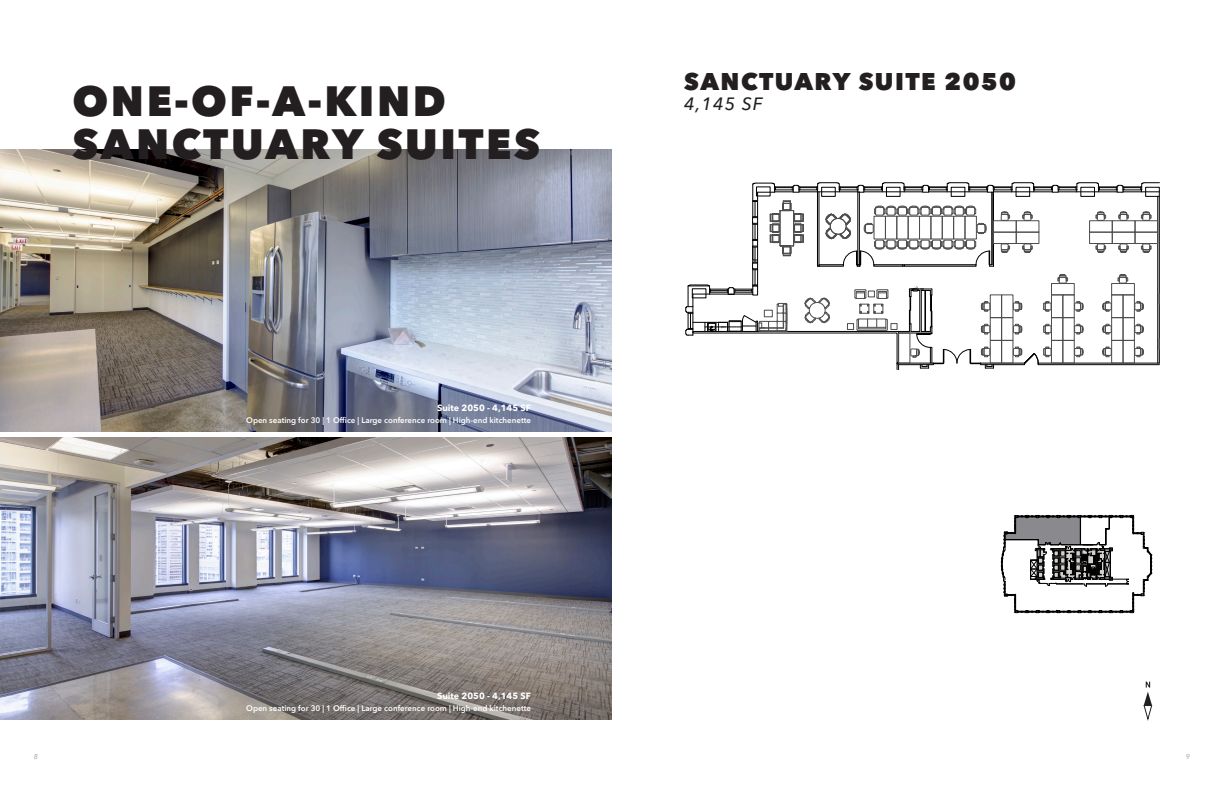
<style>
.page{position:relative;width:1224px;height:792px;background:#fff}
.page>*{position:absolute;margin:0;border:0;box-sizing:border-box;transform-origin:0 0}
.t1{font:800 42px/43px "Avenir Next LT Pro";letter-spacing:.06em;color:#231f20}
.t2{font:800 24px "Avenir Next LT Pro";letter-spacing:.06em;color:#231f20}
.t3{font:italic 500 17.7px "Avenir Next LT Pro";color:#231f20}
.t4{font:700 9px "Avenir Next LT Pro";color:#fff}
.t5{font:600 8px "Avenir Next LT Pro";color:#fff}
.t6{font:italic 7px "Avenir Next LT Pro";color:#939598}
</style>
<div class="page">
<img style="left:0;top:149px;width:612px;height:283px">
<img style="left:0;top:437px;width:612px;height:283px">
<svg style="left:1144px;top:682px;width:8px;height:39px"></svg>
<svg style="left:753px;top:183px;width:407px;height:10px"></svg>
<hr style="left:757px;top:192px;width:1px;height:94px;background:#000">
<hr style="left:753px;top:184px;width:1px;height:34px;background:#000">
<hr style="left:981px;top:363px;width:43px;height:1px;background:#000">
<hr style="left:1038px;top:363px;width:121px;height:1px;background:#000">
<hr style="left:981px;top:364px;width:43px;height:1px;background:#000">
<hr style="left:1038px;top:364px;width:121px;height:1px;background:#000">
<hr style="left:1159px;top:196px;width:1px;height:167px;background:#000">
<hr style="left:1158px;top:196px;width:1px;height:167px;background:#000">
<hr style="left:858px;top:192px;width:1px;height:73px;background:#000">
<hr style="left:859px;top:192px;width:1px;height:73px;background:#000">
<hr style="left:817px;top:192px;width:1px;height:74px;background:#000">
<hr style="left:819px;top:192px;width:1px;height:74px;background:#000">
<hr style="left:992px;top:192px;width:1px;height:73px;background:#000">
<hr style="left:993px;top:192px;width:1px;height:74px;background:#000">
<div style="left:1051px;top:340px;width:12px;height:23px;border:1px solid #4d4d4d"></div>
<div style="left:1063px;top:340px;width:11px;height:23px;border:1px solid #4d4d4d"></div>
<div style="left:1112px;top:340px;width:11px;height:23px;border:1px solid #4d4d4d"></div>
<div style="left:1123px;top:340px;width:11px;height:23px;border:1px solid #4d4d4d"></div>
<div style="left:990px;top:340px;width:12px;height:23px;border:1px solid #4d4d4d"></div>
<div style="left:1002px;top:340px;width:11px;height:23px;border:1px solid #4d4d4d"></div>
<div style="left:1051px;top:295px;width:12px;height:23px;border:1px solid #4d4d4d"></div>
<div style="left:1051px;top:318px;width:12px;height:22px;border:1px solid #4d4d4d"></div>
<svg style="left:1044px;top:324px;width:7px;height:10px"></svg>
<svg style="left:1044px;top:302px;width:7px;height:9px"></svg>
<svg style="left:1075px;top:347px;width:8px;height:10px"></svg>
<svg style="left:1075px;top:324px;width:8px;height:10px"></svg>
<svg style="left:1075px;top:302px;width:8px;height:9px"></svg>
<div style="left:1112px;top:295px;width:11px;height:23px;border:1px solid #4d4d4d"></div>
<div style="left:1123px;top:295px;width:11px;height:23px;border:1px solid #4d4d4d"></div>
<svg style="left:1103px;top:347px;width:8px;height:10px"></svg>
<div style="left:1112px;top:318px;width:11px;height:22px;border:1px solid #4d4d4d"></div>
<svg style="left:1103px;top:324px;width:8px;height:10px"></svg>
<svg style="left:1103px;top:302px;width:8px;height:9px"></svg>
<svg style="left:1135px;top:347px;width:8px;height:10px"></svg>
<div style="left:1123px;top:318px;width:11px;height:22px;border:1px solid #4d4d4d"></div>
<svg style="left:1135px;top:324px;width:8px;height:10px"></svg>
<svg style="left:1135px;top:302px;width:8px;height:9px"></svg>
<div style="left:1112px;top:283px;width:22px;height:12px;border:1px solid #4d4d4d"></div>
<svg style="left:1118px;top:275px;width:10px;height:8px"></svg>
<div style="left:1051px;top:283px;width:23px;height:12px;border:1px solid #4d4d4d"></div>
<svg style="left:1058px;top:275px;width:10px;height:8px"></svg>
<div style="left:990px;top:318px;width:12px;height:22px;border:1px solid #4d4d4d"></div>
<svg style="left:1013px;top:347px;width:38px;height:18px"></svg>
<svg style="left:1013px;top:324px;width:9px;height:10px"></svg>
<div style="left:990px;top:295px;width:12px;height:23px;border:1px solid #4d4d4d"></div>
<svg style="left:1013px;top:302px;width:9px;height:9px"></svg>
<div style="left:993px;top:232px;width:23px;height:12px;border:1px solid #4d4d4d"></div>
<div style="left:1135px;top:221px;width:23px;height:11px;border:1px solid #4d4d4d"></div>
<div style="left:1135px;top:232px;width:23px;height:12px;border:1px solid #4d4d4d"></div>
<svg style="left:1096px;top:212px;width:10px;height:8px"></svg>
<div style="left:1112px;top:221px;width:23px;height:11px;border:1px solid #4d4d4d"></div>
<svg style="left:1119px;top:212px;width:9px;height:8px"></svg>
<svg style="left:1141px;top:212px;width:10px;height:8px"></svg>
<div style="left:1090px;top:232px;width:22px;height:12px;border:1px solid #4d4d4d"></div>
<svg style="left:1096px;top:244px;width:10px;height:9px"></svg>
<div style="left:1112px;top:232px;width:23px;height:12px;border:1px solid #4d4d4d"></div>
<svg style="left:1119px;top:244px;width:9px;height:9px"></svg>
<svg style="left:1141px;top:244px;width:10px;height:9px"></svg>
<svg style="left:1001px;top:212px;width:9px;height:8px"></svg>
<svg style="left:1001px;top:244px;width:9px;height:9px"></svg>
<div style="left:1016px;top:232px;width:23px;height:12px;border:1px solid #4d4d4d"></div>
<svg style="left:1023px;top:212px;width:9px;height:8px"></svg>
<svg style="left:1023px;top:244px;width:9px;height:9px"></svg>
<svg style="left:686px;top:200px;width:308px;height:170px"></svg>
<svg style="left:1001px;top:515px;width:152px;height:98px"></svg>
<p class="t1" style="left:73px;top:80px;width:469px">ONE-OF-A-KIND<br>SANCTUARY SUITES</p>
<p class="t4" style="left:437px;top:402px;width:95px">Suite 2050 - 4,145 SF</p>
<p class="t5" style="left:246px;top:415px;width:286px">Open seating for 30 | 1 Office | Large conference room | High-end kitchenette</p>
<p class="t4" style="left:437px;top:690px;width:95px">Suite 2050 - 4,145 SF</p>
<p class="t5" style="left:246px;top:703px;width:286px">Open seating for 30 | 1 Office | Large conference room | High-end kitchenette</p>
<p class="t2" style="left:684px;top:67px;width:333px">SANCTUARY SUITE 2050</p>
<p class="t3" style="left:684px;top:94px;width:80px">4,145 SF</p>
<p class="t6" style="left:34px;top:752px;width:6px">8</p>
<p class="t6" style="left:1186px;top:752px;width:6px">9</p>
</div>
